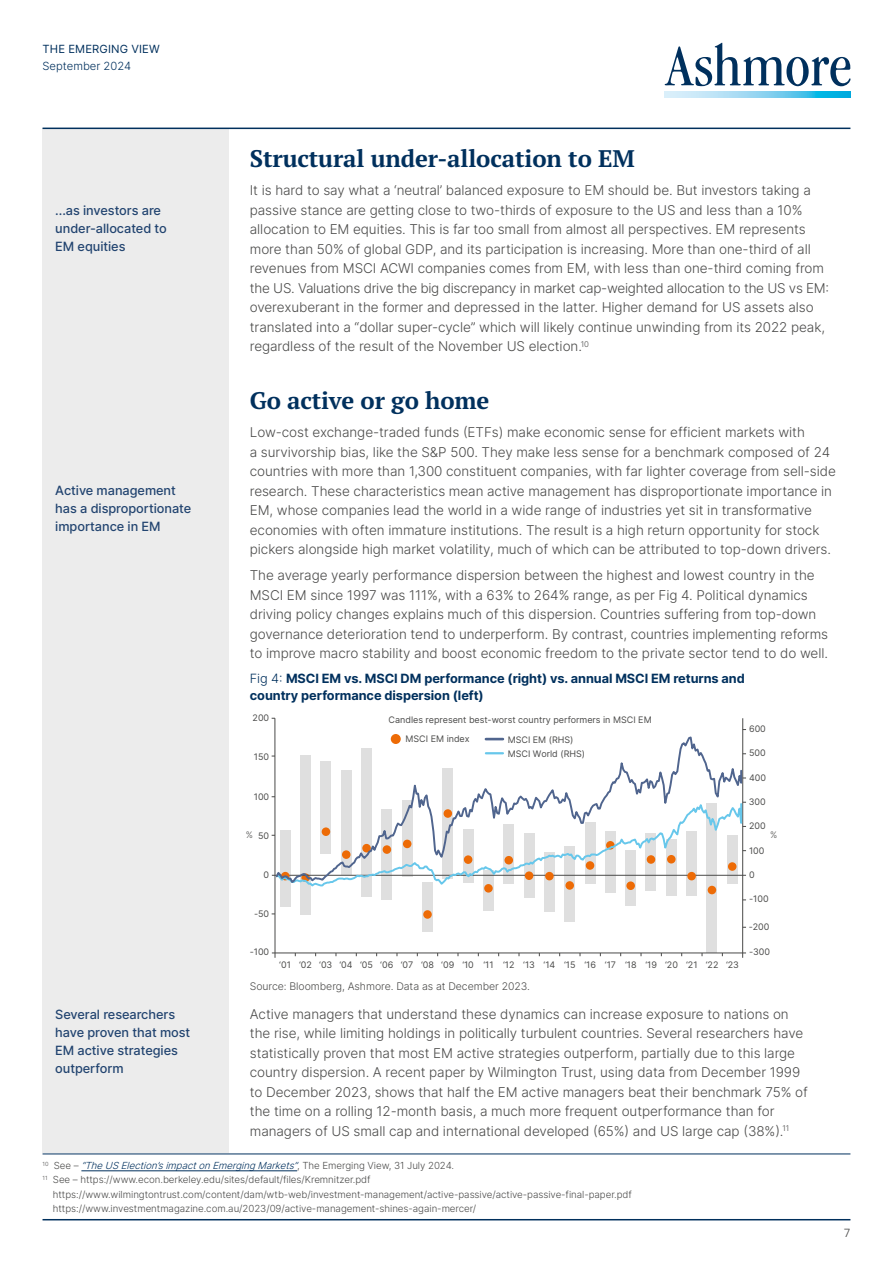
<style>
.page{position:relative;width:893px;height:1263px;background:#fff}
.page>*{position:absolute;margin:0;border:0;box-sizing:border-box;transform-origin:0 0}
.t1{font:700 24px "PT Serif Pro";letter-spacing:-.005em;color:#00305d}
.t2{font:300 13.5px/19.5px "Inter";letter-spacing:-.005em;color:#4a4a49}
.t3{font:500 12.75px/18px "Inter";letter-spacing:-.005em;color:#224470}
.t4{font:700 12.75px/16.5px "Inter";letter-spacing:-.005em;color:#00305d}
.t5{font:300 12px "Univers Com 45";color:#4a4a49}
.t6{font:11.25px "Inter";letter-spacing:.01em;color:#00305d}
.t7{font:300 11.25px "Inter";color:#00305d}
.t8{font:300 10.5px "Inter";letter-spacing:-.005em;color:#4a4a49}
.t9{font:300 9.75px/14.2px "Inter";letter-spacing:-.005em;color:#4a4a49}
.t10{font:9px/14.1px "Inter";color:#4a4a49}
.t11{font:300 9px "Inter";color:#4a4a49}
.s1{font-weight:300}
.s2{font-style:italic;color:#00305d}
</style>
<div class="page">
<svg style="left:665px;top:43px;width:185px;height:43px"></svg>
<svg style="left:665px;top:92px;width:185px;height:6px"></svg>
<hr style="left:43px;top:1219px;width:807px;height:1px;background:#00305d">
<div style="left:43px;top:128px;width:186px;height:1024px;background:#ececec"></div>
<hr style="left:43px;top:1153px;width:807px;height:1px;background:#00305d">
<hr style="left:81px;top:1170px;width:216px;height:1px;background:#00305d">
<hr style="left:43px;top:128px;width:807px;height:1px;background:#00305d">
<hr style="left:275px;top:718px;width:1px;height:240px;background:#4a4a49">
<hr style="left:742px;top:718px;width:1px;height:240px;background:#4a4a49">
<div style="left:280px;top:831px;width:11px;height:76px;background:#dfdfdf"></div>
<div style="left:381px;top:809px;width:11px;height:91px;background:#dfdfdf"></div>
<div style="left:422px;top:883px;width:11px;height:49px;background:#dfdfdf"></div>
<div style="left:524px;top:833px;width:11px;height:65px;background:#dfdfdf"></div>
<div style="left:544px;top:852px;width:11px;height:59px;background:#dfdfdf"></div>
<div style="left:564px;top:846px;width:11px;height:76px;background:#dfdfdf"></div>
<div style="left:605px;top:832px;width:11px;height:61px;background:#dfdfdf"></div>
<div style="left:625px;top:851px;width:11px;height:55px;background:#dfdfdf"></div>
<div style="left:645px;top:833px;width:11px;height:58px;background:#dfdfdf"></div>
<div style="left:666px;top:839px;width:11px;height:56px;background:#dfdfdf"></div>
<div style="left:686px;top:831px;width:11px;height:65px;background:#dfdfdf"></div>
<div style="left:706px;top:804px;width:11px;height:149px;background:#dfdfdf"></div>
<div style="left:483px;top:870px;width:11px;height:41px;background:#dfdfdf"></div>
<div style="left:361px;top:748px;width:11px;height:149px;background:#dfdfdf"></div>
<div style="left:300px;top:755px;width:11px;height:159px;background:#dfdfdf"></div>
<div style="left:484px;top:884px;width:9px;height:8px;background:#ed6b06;border-radius:50%"></div>
<svg style="left:565px;top:881px;width:9px;height:9px"></svg>
<svg style="left:626px;top:881px;width:9px;height:9px"></svg>
<div style="left:708px;top:886px;width:8px;height:8px;background:#ed6b06;border-radius:50%"></div>
<div style="left:423px;top:910px;width:9px;height:9px;background:#ed6b06;border-radius:50%"></div>
<hr style="left:272px;top:953px;width:474px;height:1px;background:#4a4a49">
<svg style="left:272px;top:796px;width:474px;height:92px"></svg>
<svg style="left:274px;top:735px;width:469px;height:150px"></svg>
<p class="t6" style="left:43px;top:41px;width:119px">THE EMERGING VIEW</p>
<p class="t7" style="left:43px;top:58px;width:90px">September 2024</p>
<p class="t3" style="left:55px;top:201px;width:113px">...as investors are under-allocated to<br>EM equities</p>
<p class="t3" style="left:55px;top:481px;width:138px">Active management has a disproportionate importance in EM</p>
<h1 class="t1" style="left:250px;top:143px;width:387px">Structural under-allocation to EM</h1>
<p class="t2" style="left:250px;top:180px;width:581px">It is hard to say what a ‘neutral’ balanced exposure to EM should be. But investors taking a passive stance are getting close to two-thirds of exposure to the US and less than a 10% allocation to EM equities. This is far too small from almost all perspectives. EM represents more than 50% of global GDP, and its participation is increasing. More than one-third of all revenues from MSCI ACWI companies comes from EM, with less than one-third coming from the US. Valuations drive the big discrepancy in market cap-weighted allocation to the US vs EM: overexuberant in the former and depressed in the latter. Higher demand for US assets also translated into a “dollar super-cycle” which will likely continue unwinding from its 2022 peak, regardless of the result of the November US election.<sup>10</sup></p>
<h1 class="t1" style="left:250px;top:385px;width:241px">Go active or go home</h1>
<p class="t2" style="left:250px;top:422px;width:588px">Low-cost exchange-traded funds (ETFs) make economic sense for efficient markets with<br>a survivorship bias, like the S&amp;P 500. They make less sense for a benchmark composed of 24 countries with more than 1,300 constituent companies, with far lighter coverage from sell-side research. These characteristics mean active management has disproportionate importance in EM, whose companies lead the world in a wide range of industries yet sit in transformative economies with often immature institutions. The result is a high return opportunity for stock pickers alongside high market volatility, much of which can be attributed to top-down drivers.</p>
<p class="t2" style="left:250px;top:565px;width:580px">The average yearly performance dispersion between the highest and lowest country in the MSCI EM since 1997 was 111%, with a 63% to 264% range, as per Fig 4. Political dynamics driving policy changes explains much of this dispersion. Countries suffering from top-down governance deterioration tend to underperform. By contrast, countries implementing reforms to improve macro stability and boost economic freedom to the private sector tend to do well.</p>
<p class="t4" style="left:250px;top:670px;width:497px"><span class="s1">Fig 4:</span> MSCI EM vs. MSCI DM performance (right) vs. annual MSCI EM returns and country performance dispersion (left)</p>
<p class="t10" style="left:253px;top:710px;width:18px">200</p>
<p class="t10" style="left:254px;top:749px;width:17px">150</p>
<p class="t10" style="left:389px;top:712px;width:265px">Candles represent best-worst country performers in MSCI EM</p>
<p class="t10" style="left:406px;top:732px;width:66px">MSCI EM index</p>
<p class="t10" style="left:508px;top:732px;width:79px">MSCI EM (RHS)<br>MSCI World (RHS)</p>
<p class="t10" style="left:749px;top:722px;width:18px">600</p>
<p class="t10" style="left:749px;top:746px;width:18px">500</p>
<p class="t10" style="left:749px;top:770px;width:19px">400</p>
<p class="t10" style="left:254px;top:789px;width:17px">100</p>
<p class="t10" style="left:246px;top:829px;width:25px"><sup>%</sup> 50</p>
<p class="t11" style="left:770px;top:829px;width:9px">%</p>
<p class="t10" style="left:749px;top:795px;width:18px">300</p>
<p class="t10" style="left:749px;top:819px;width:18px">200</p>
<p class="t10" style="left:264px;top:867px;width:7px">0</p>
<p class="t10" style="left:254px;top:906px;width:17px">-50</p>
<p class="t10" style="left:250px;top:945px;width:21px">-100</p>
<p class="t10" style="left:279px;top:957px;width:13px">‘01</p>
<p class="t10" style="left:544px;top:957px;width:3px">‘</p>
<p class="t10" style="left:299px;top:957px;width:278px">‘02 ‘03 ‘04 ‘05 ‘06 ‘07 ‘08 ‘09 ‘10 ‘11 ‘12 ‘13 14 ‘15</p>
<p class="t10" style="left:605px;top:957px;width:54px">‘17 18 ‘19</p>
<p class="t10" style="left:584px;top:957px;width:13px">‘16</p>
<p class="t10" style="left:625px;top:957px;width:3px">‘</p>
<p class="t10" style="left:706px;top:957px;width:3px">‘</p>
<p class="t10" style="left:665px;top:957px;width:75px">‘20 ‘21 22 ‘23</p>
<p class="t10" style="left:749px;top:843px;width:17px">100</p>
<p class="t10" style="left:749px;top:867px;width:7px">0</p>
<p class="t10" style="left:749px;top:892px;width:21px">-100</p>
<p class="t10" style="left:749px;top:920px;width:22px">-200</p>
<p class="t10" style="left:749px;top:945px;width:23px">-300</p>
<p class="t8" style="left:250px;top:979px;width:282px">Source: Bloomberg, Ashmore. Data as at December 2023.</p>
<p class="t2" style="left:250px;top:1004px;width:559px">Active managers that understand these dynamics can increase exposure to nations on the rise, while limiting holdings in politically turbulent countries. Several researchers have statistically proven that most EM active strategies outperform, partially due to this large country dispersion. A recent paper by Wilmington Trust, using data from December 1999 to December 2023, shows that half the EM active managers beat their benchmark 75% of the time on a rolling 12-month basis, a much more frequent outperformance than for managers of US small cap and international developed (65%) and US large cap (38%).<sup>11</sup></p>
<p class="t9" style="left:43px;top:1158px;width:413px"><sup>1</sup> <sup>0</sup> S e e – <span class="s2">“TheUSElection’simpactonEmergingMarkets”</span>, T h e E m e r g i n g V i e w , 3 1 J u l y 2 0 2 4 .<br><sup>11</sup> See – https://www.econ.berkeley.edu/sites/default/files/Kremnitzer.pdf</p>
<p class="t9" style="left:53px;top:1187px;width:580px">https://www.wilmingtontrust.com/content/dam/wtb-web/investment-management/active-passive/active-passive-final-paper.pdf https://www.investmentmagazine.com.au/2023/09/active-management-shines-again-mercer/</p>
<p class="t3" style="left:55px;top:1005px;width:137px">Several researchers have proven that most<br>EM active strategies outperform</p>
<p class="t5" style="left:844px;top:1226px;width:8px">7</p>
</div>
